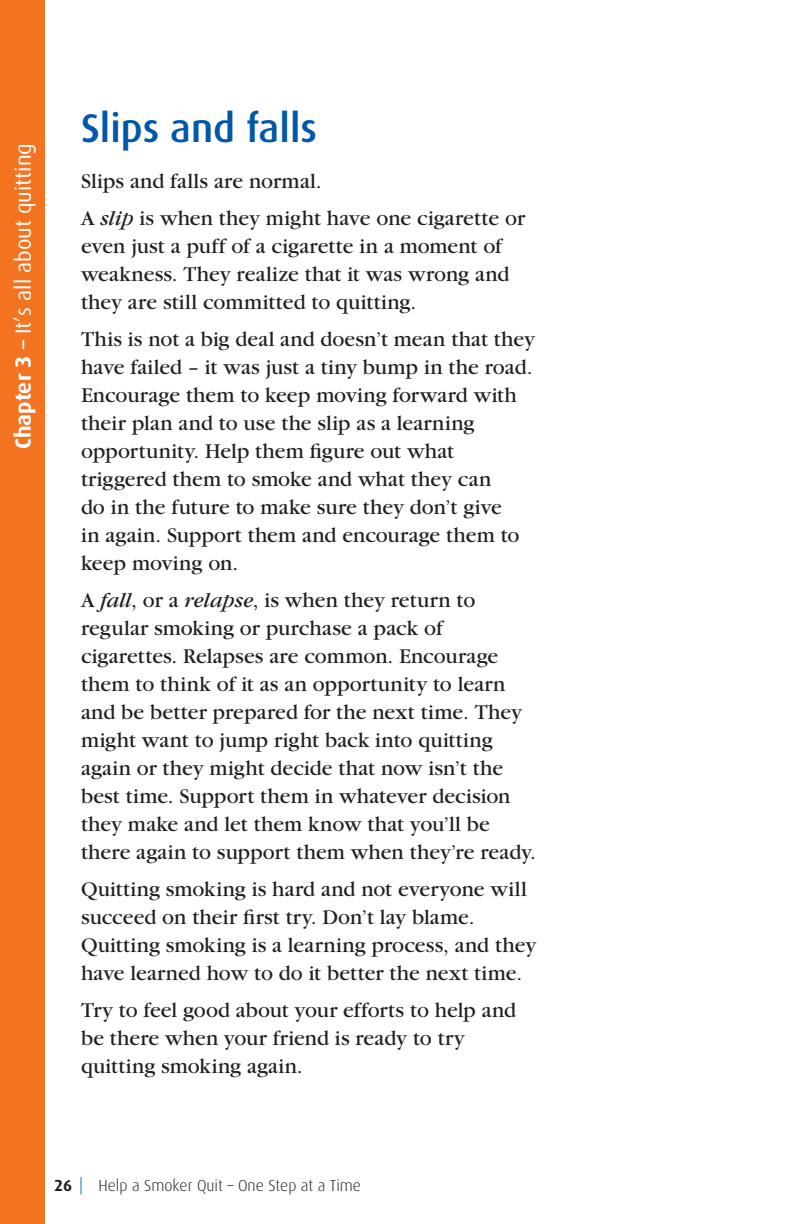
<style>
.page{position:relative;width:792px;height:1224px;background:#fff}
.page>*{position:absolute;margin:0;border:0;box-sizing:border-box;transform-origin:0 0}
.t1{font:500 40px "Dax";color:#0157a8}
.t2{font:22px/28px "Garamond";color:#231f20}
.t3{font:22px "Dax";color:#fff}
.t4{font:300 16px "Dax";color:#231f20}
.t5{font:700 16px "Dax";color:#231f20}
.s1{font-weight:700}
.s2{font-weight:500}
.s3{font-style:italic}
</style>
<div class="page">
<svg style="left:80px;top:1177px;width:2px;height:17px"></svg>
<div style="left:0;top:0;width:45px;height:1224px;background:#f47321"></div>
<p class="t3" style="left:11px;top:449px;width:307px;rotate:-90deg"><span class="s1">Chapter 3</span> <span class="s2">–</span> It’s all about quitting</p>
<h1 class="t1" style="left:81px;top:106px;width:238px">Slips and falls</h1>
<p class="t2" style="left:81px;top:163px;width:446px;line-height:37px">Slips and falls are normal.<br>A <span class="s3">slip</span> is when they might have one cigarette or</p>
<p class="t2" style="left:81px;top:232px;width:430px">even just a puff of a cigarette in a moment of weakness. They realize that it was wrong and they are still committed to quitting.</p>
<p class="t2" style="left:81px;top:325px;width:456px">This is not a big deal and doesn’t mean that they have failed – it was just a tiny bump in the road.<br>Encourage them to keep moving forward with their plan and to use the slip as a learning opportunity. Help them figure out what triggered them to smoke and what they can<br>do in the future to make sure they don’t give<br>in again. Support them and encourage them to keep moving on.</p>
<p class="t2" style="left:81px;top:586px;width:457px">A <span class="s3">fall</span>, or a <span class="s3">relapse</span>, is when they return to regular smoking or purchase a pack of cigarettes. Relapses are common. Encourage them to think of it as an opportunity to learn and be better prepared for the next time. They might want to jump right back into quitting again or they might decide that now isn’t the best time. Support them in whatever decision they make and let them know that you’ll be there again to support them when they’re ready.</p>
<p class="t2" style="left:81px;top:875px;width:457px">Quitting smoking is hard and not everyone will succeed on their first try. Don’t lay blame.<br>Quitting smoking is a learning process, and they have learned how to do it better the next time.</p>
<p class="t2" style="left:81px;top:996px;width:437px">Try to feel good about your efforts to help and be there when your friend is ready to try quitting smoking again.</p>
<p class="t5" style="left:54px;top:1177px;width:20px">26</p>
<p class="t4" style="left:98px;top:1177px;width:264px">Help a Smoker Quit – One Step at a Time</p>
</div>
